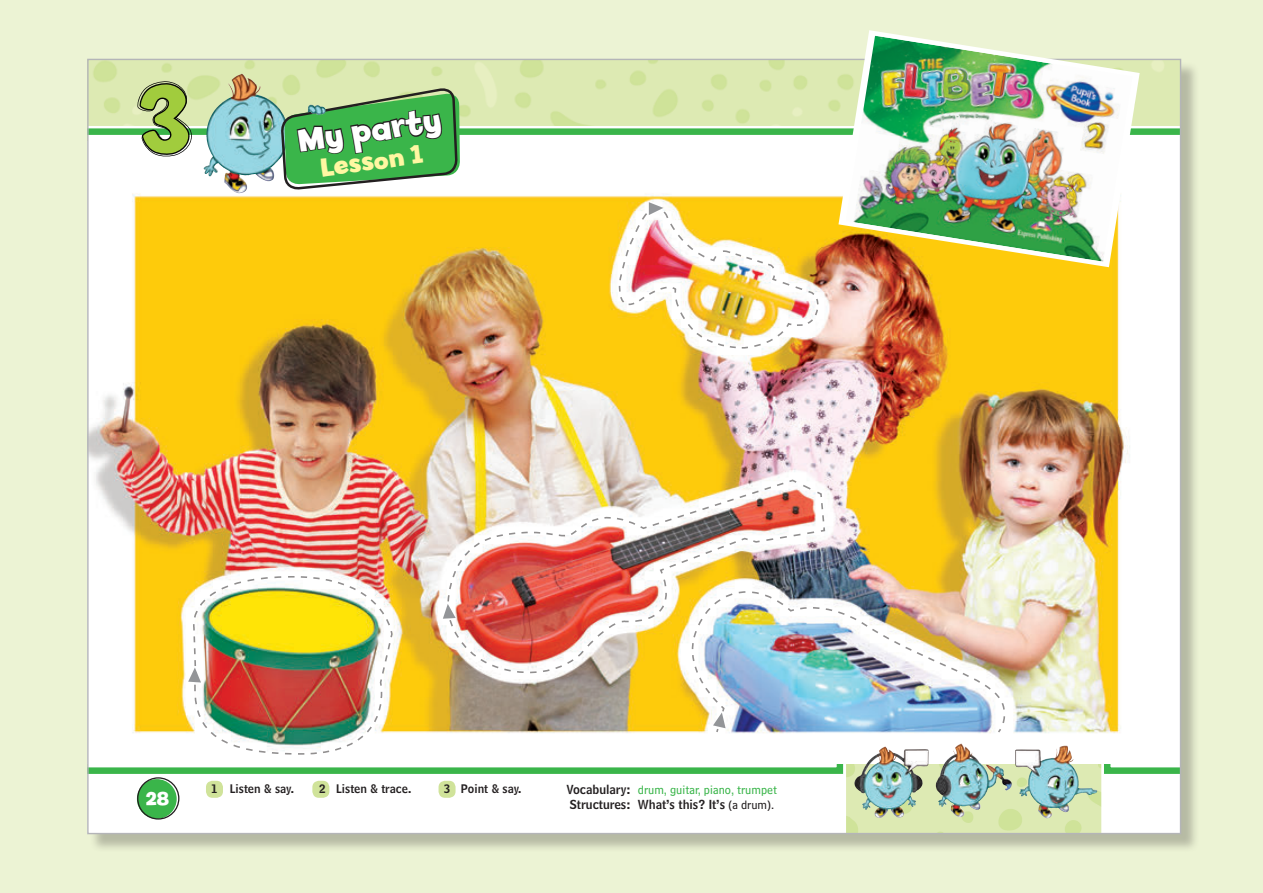
<style>
.page{position:relative;width:1263px;height:893px;background:#ecf3d4}
.page>*{position:absolute;margin:0;border:0;box-sizing:border-box;transform-origin:0 0}
.t1{font:700 31.8px "Billy";color:#fff}
.t2{font:700 25.8px "Billy";color:#fff7a2}
.t3{font:700 18.15px "Billy";color:#fff}
.t4{font:12.3px/14.9px "Bell Centennial Std Name Num";color:#231f20}
.t5{font:11.7px "Bell Centennial Std Name Num";color:#231f20}
.s1{font-family:"Bell Centennial Std Sub Capt";color:#3ab54a}
.s2{font-family:"Bell Centennial Std Sub Capt"}
</style>
<div class="page">
<div style="left:89px;top:61px;width:1111px;height:792px;background:#231f20;opacity:.27"></div>
<img style="left:89px;top:61px;width:1090px;height:65px">
<div style="left:88px;top:128px;width:1092px;height:7px;background:#3ab54a"></div>
<svg style="left:89px;top:764px;width:1090px;height:68px;background:#ebf7ec"></svg>
<div style="left:137px;top:779px;width:40px;height:40px;background:#3ab54a;border-radius:50%"></div>
<div style="left:137px;top:777px;width:42px;height:43px;border:1px solid #231f20;border-radius:50%"></div>
<svg style="left:843px;top:764px;width:261px;height:68px;background:#ddeab4"></svg>
<img style="left:89px;top:141px;width:1090px;height:623px">
<svg style="left:512px;top:673px;width:63px;height:2px"></svg>
<img style="left:446px;top:479px;width:380px;height:194px">
<img style="left:690px;top:590px;width:316px;height:144px">
<img style="left:443px;top:535px;width:57px;height:135px">
<img style="left:618px;top:202px;width:201px;height:148px">
<img style="left:188px;top:575px;width:205px;height:180px">
<img style="left:1015px;top:746px;width:82px;height:72px">
<svg style="left:137px;top:81px;width:55px;height:77px;background:#a3be6d"></svg>
<div style="left:206px;top:781px;width:17px;height:17px;background:#d0e39a;border-radius:6px"></div>
<div style="left:312px;top:781px;width:17px;height:17px;background:#d0e39a;border-radius:6px"></div>
<div style="left:438px;top:781px;width:18px;height:17px;background:#d0e39a;border-radius:6px"></div>
<img style="left:219px;top:74px;width:22px;height:31px">
<svg style="left:280px;top:87px;width:180px;height:104px;background:#62af65"></svg>
<img style="left:307px;top:105px;width:19px;height:10px">
<img style="left:854px;top:747px;width:74px;height:72px">
<img style="left:935px;top:744px;width:77px;height:75px">
<img style="left:836px;top:30px;width:306px;height:240px">
<p class="t1" style="left:295px;top:122px;width:146px;rotate:-9deg">My party</p>
<p class="t2" style="left:318px;top:152px;width:105px;rotate:-8deg">Lesson 1</p>
<p class="t3" style="left:146px;top:787px;width:25px">28</p>
<p class="t4" style="left:566px;top:782px;width:212px">Vocabulary: <span class="s1">drum, guitar, piano, trumpet<br></span>Structures: What’s this? It’s <span class="s2">(a drum).</span></p>
<p class="t5" style="left:211px;top:782px;width:84px">1 Listen &amp; say.</p>
<p class="t5" style="left:319px;top:782px;width:94px">2 Listen &amp; trace.</p>
<p class="t5" style="left:444px;top:782px;width:79px">3 Point &amp; say.</p>
</div>
